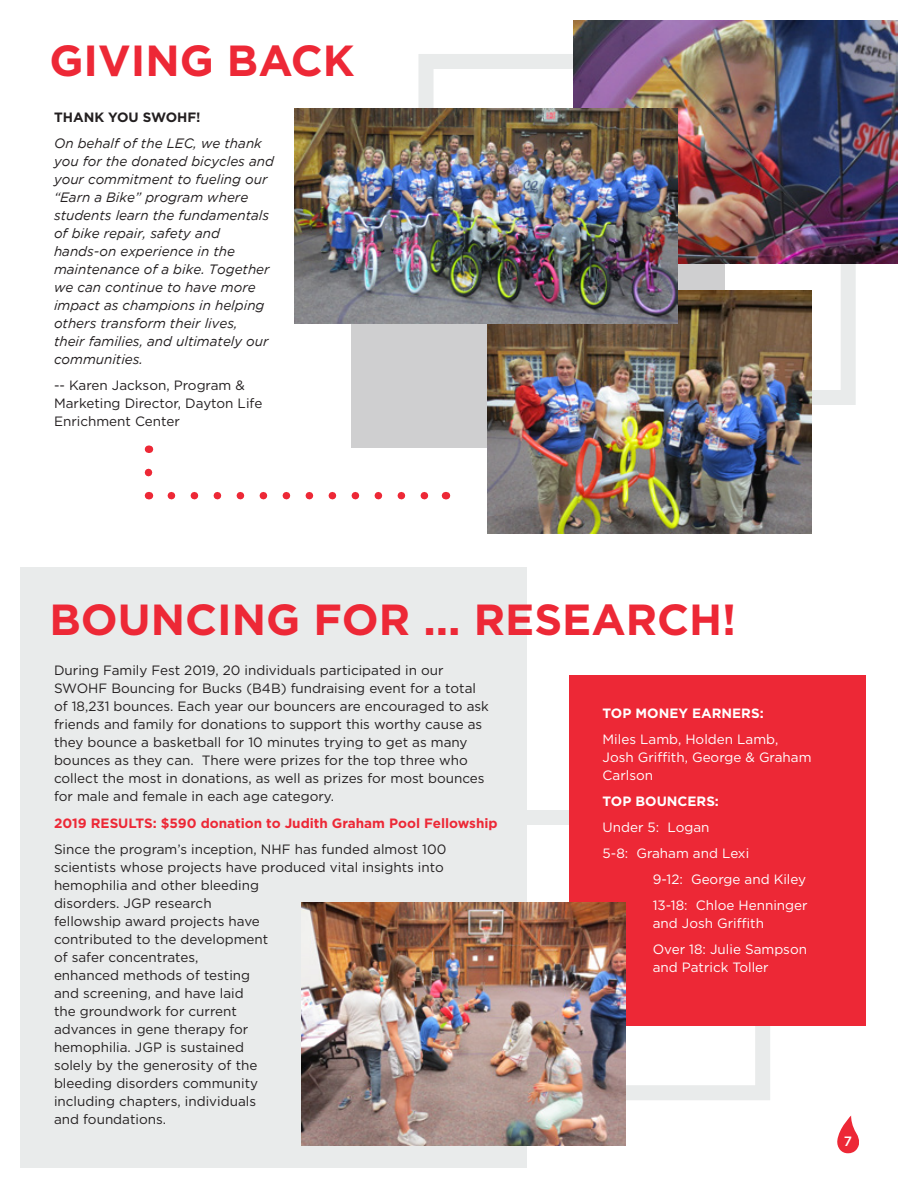
<style>
.page{position:relative;width:918px;height:1188px;background:#fff}
.page>*{position:absolute;margin:0;border:0;box-sizing:border-box;transform-origin:0 0}
.t1{font:700 43.5px "Gotham";color:#ed2836}
.t2{font:13.5px/18px "Gotham";color:#231f20}
.t3{font:italic 13.5px/18px "Gotham";color:#231f20}
.t4{font:13.5px/18px "Gotham";color:#fff}
.t5{font:700 13.5px "Gotham";color:#ed2836}
.t6{font:700 13.5px "Gotham";color:#fff}
.t7{font:700 13.5px "Gotham";color:#231f20}
.t8{font:500 13.5px "Gotham";color:#fff}
</style>
<div class="page">
<div style="left:333px;top:810px;width:437px;height:290px;border:15px solid #e9ebeb"></div>
<div style="left:569px;top:675px;width:297px;height:351px;background:#ed2836"></div>
<div style="left:418px;top:54px;width:438px;height:351px;border:15px solid #e9ebeb"></div>
<div style="left:351px;top:169px;width:373px;height:278px;background:#cfcfd0"></div>
<div style="left:20px;top:567px;width:506px;height:601px;background:#e9ebeb"></div>
<img style="left:574px;top:20px;width:324px;height:243px">
<img style="left:488px;top:291px;width:324px;height:243px">
<img style="left:302px;top:903px;width:324px;height:243px">
<img style="left:294px;top:108px;width:384px;height:216px">
<svg style="left:145px;top:472px;width:7px;height:5px"></svg>
<svg style="left:171px;top:492px;width:258px;height:7px"></svg>
<svg style="left:837px;top:1116px;width:22px;height:38px"></svg>
<p class="t1" style="left:50px;top:36px;width:307px">GIVING BACK</p>
<p class="t7" style="left:54px;top:110px;width:148px">THANK YOU SWOHF!</p>
<p class="t3" style="left:54px;top:135px;width:221px">On behalf of the LEC, we thank you for the donated bicycles and your commitment to fueling our “Earn a Bike” program where students learn the fundamentals of bike repair, safety and hands-on experience in the maintenance of a bike. Together we can continue to have more impact as champions in helping others transform their lives,<br>their families, and ultimately our communities.</p>
<p class="t2" style="left:54px;top:376px;width:210px">-- Karen Jackson, Program &amp;<br>Marketing Director, Dayton Life<br>Enrichment Center</p>
<p class="t1" style="left:50px;top:594px;width:688px">BOUNCING FOR ... RESEARCH!</p>
<p class="t2" style="left:54px;top:661px;width:436px">During Family Fest 2019, 20 individuals participated in our SWOHF Bouncing for Bucks (B4B) fundraising event for a total of 18,231 bounces. Each year our bouncers are encouraged to ask friends and family for donations to support this worthy cause as they bounce a basketball for 10 minutes trying to get as many bounces as they can. There were prizes for the top three who collect the most in donations, as well as prizes for most bounces for male and female in each age category.</p>
<p class="t5" style="left:54px;top:815px;width:445px">2019 RESULTS: $590 donation to Judith Graham Pool Fellowship</p>
<p class="t2" style="left:54px;top:840px;width:394px">Since the program’s inception, NHF has funded almost 100 scientists whose projects have produced vital insights into hemophilia and other bleeding<br>disorders. JGP research<br>fellowship award projects have<br>contributed to the development<br>of safer concentrates,<br>enhanced methods of testing<br>and screening, and have laid<br>the groundwork for current<br>advances in gene therapy for<br>hemophilia. JGP is sustained<br>solely by the generosity of the<br>bleeding disorders community<br>including chapters, individuals<br>and foundations.</p>
<p class="t6" style="left:603px;top:705px;width:163px">TOP MONEY EARNERS:</p>
<p class="t4" style="left:603px;top:730px;width:210px">Miles Lamb, Holden Lamb,<br>Josh Griffith, George &amp; Graham<br>Carlson</p>
<p class="t6" style="left:603px;top:793px;width:118px">TOP BOUNCERS:</p>
<p class="t4" style="left:603px;top:818px;width:108px">Under 5: Logan</p>
<p class="t4" style="left:603px;top:844px;width:148px">5-8: Graham and Lexi</p>
<p class="t4" style="left:653px;top:870px;width:155px">9-12: George and Kiley</p>
<p class="t4" style="left:653px;top:896px;width:156px">13-18: Chloe Henninger and Josh Griffith</p>
<p class="t4" style="left:653px;top:940px;width:156px">Over 18: Julie Sampson and Patrick Toller</p>
<p class="t8" style="left:844px;top:1132px;width:10px">7</p>
</div>
